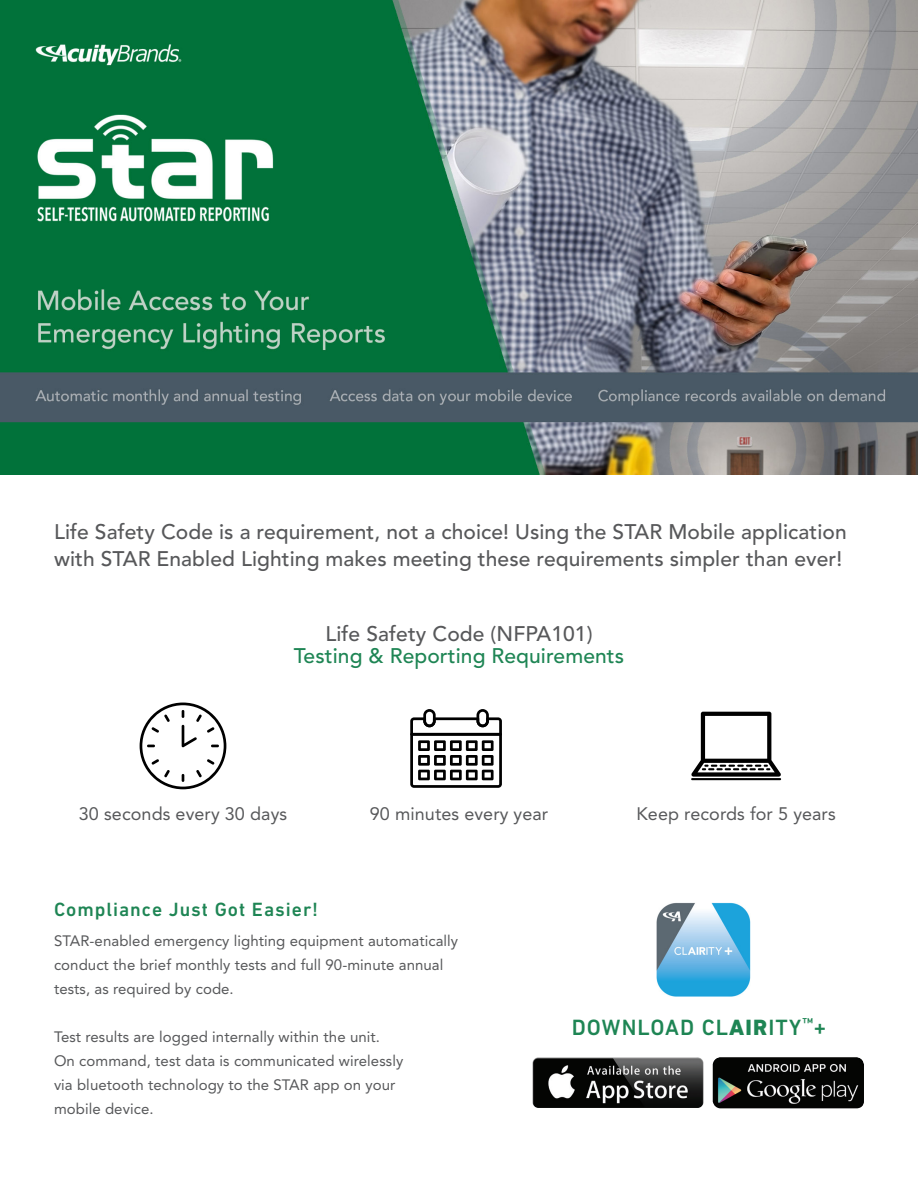
<style>
.page{position:relative;width:918px;height:1188px;background:#fff}
.page>*{position:absolute;margin:0;border:0;box-sizing:border-box;transform-origin:0 0}
.Body_Copy{font:500 22.5px "DIN Next LT Pro";letter-spacing:.05em;color:#1e8554}
.Body_Copy-2{font:500 21px/27px "Avenir LT Std";letter-spacing:.005em;color:#57585a}
.Body_Copy-3{font:500 21px "Avenir LT Std";letter-spacing:.005em;color:#1e8554}
.Body_Copy-4{font:500 19.5px "DIN Next LT Pro";letter-spacing:.05em;color:#1e8554}
.Body_Copy-5{font:18px "Avenir LT Std";letter-spacing:.005em;color:#57585a}
.Body_Copy-6{font:15px/24px "Avenir LT Std";letter-spacing:.005em;color:#57585a}
.s1{font-weight:800}
</style>
<div class="page">
<img style="left:0;top:0;width:918px;height:475px">
<svg style="left:140px;top:703px;width:86px;height:86px"></svg>
<svg style="left:691px;top:712px;width:90px;height:65px"></svg>
<hr style="left:691px;top:778px;width:90px;height:2px;background:#000">
<svg style="left:410px;top:709px;width:92px;height:79px"></svg>
<img style="left:532px;top:1057px;width:172px;height:51px">
<img style="left:713px;top:1057px;width:151px;height:51px">
<img style="left:657px;top:903px;width:94px;height:94px">
<p class="Body_Copy-2" style="left:54px;top:518px;width:794px">Life Safety Code is a requirement, not a choice! Using the STAR Mobile application with STAR Enabled Lighting makes meeting these requirements simpler than ever!</p>
<p class="Body_Copy-2" style="left:325px;top:620px;width:269px">Life Safety Code (NFPA101)</p>
<p class="Body_Copy-3" style="left:294px;top:644px;width:332px">Testing &amp; Reporting Requirements</p>
<p class="Body_Copy-5" style="left:79px;top:804px;width:210px">30 seconds every 30 days</p>
<p class="Body_Copy-5" style="left:370px;top:804px;width:180px">90 minutes every year</p>
<p class="Body_Copy-5" style="left:637px;top:804px;width:201px">Keep records for 5 years</p>
<p class="Body_Copy-4" style="left:54px;top:898px;width:266px">Compliance Just Got Easier!</p>
<p class="Body_Copy-6" style="left:54px;top:929px;width:406px">STAR-enabled emergency lighting equipment automatically conduct the brief monthly tests and full 90-minute annual tests, as required by code.</p>
<p class="Body_Copy-6" style="left:54px;top:1025px;width:351px">Test results are logged internally within the unit.<br>On command, test data is communicated wirelessly via bluetooth technology to the STAR app on your mobile device.</p>
<p class="Body_Copy" style="left:572px;top:1014px;width:256px">DOWNLOAD CL<span class="s1">AIR</span>ITY<sup>™</sup>+</p>
</div>
